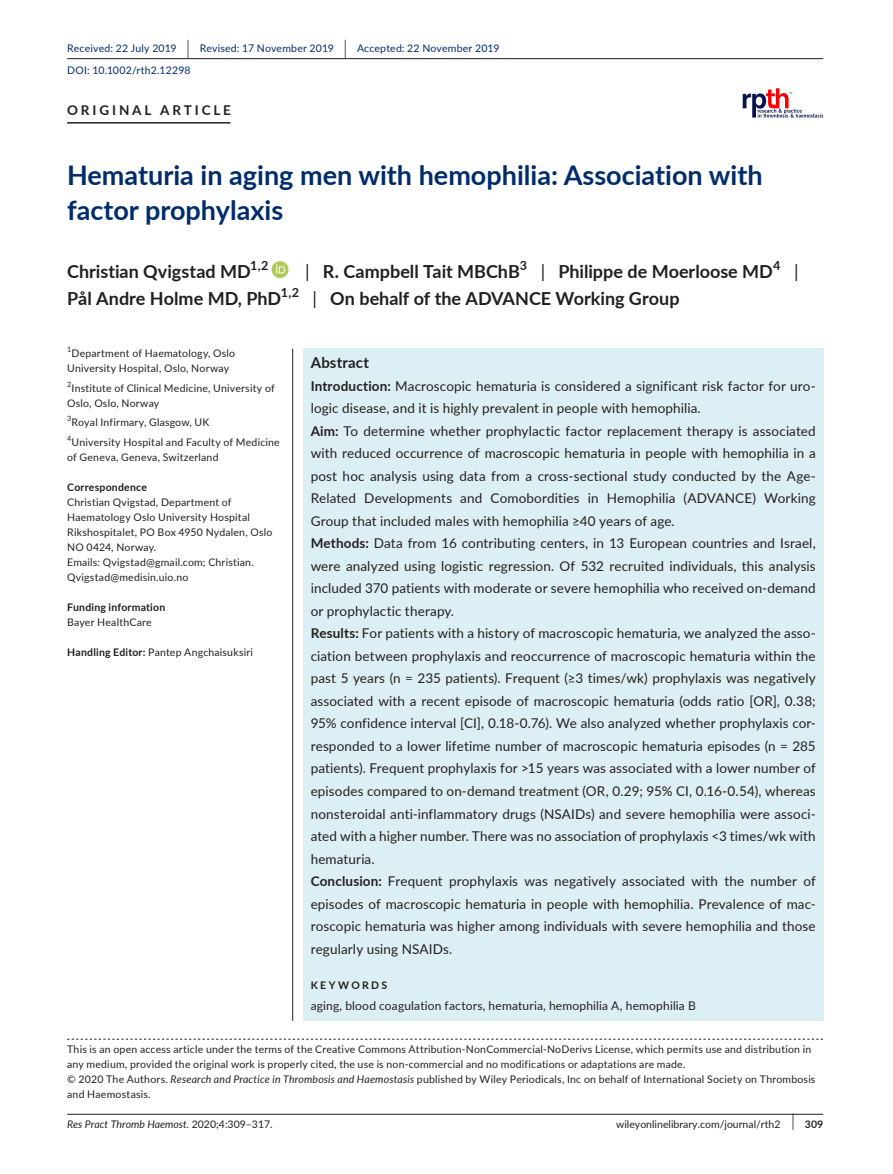
<style>
.page{position:relative;width:893px;height:1174px;background:#fff}
.page>*{position:absolute;margin:0;border:0;box-sizing:border-box;transform-origin:0 0}
.t1{font:700 27px/34.5px "Lato";color:#002c6b}
.t2{font:700 18px "Lato";color:#231f20}
.t3{font:18px "Lato";color:#231f20}
.t4{font:700 15px "Lato";letter-spacing:.015em;color:#231f20}
.t5{font:13.5px/22.5px "Lato";letter-spacing:.01em;color:#231f20}
.t6{font:700 13.5px "Lato";letter-spacing:.215em;color:#231f20}
.t7{font:700 12.6px "Lato";color:#231f20}
.t8{font:12px "Lato";letter-spacing:.015em;color:#231f20}
.t9{font:10.5px/15px "Lato";letter-spacing:.02em;color:#231f20}
.t10{font:10.5px/21.8px "Lato";letter-spacing:.015em;color:#002c6b}
.t11{font:10.5px "Lato";color:#231f20}
.t12{font:italic 10.5px "Lato";color:#231f20}
.t13{font:700 10.5px "Lato";letter-spacing:.02em;color:#231f20}
.t14{font:700 10.5px "Lato";letter-spacing:.22em;color:#231f20}
.t15{font:7.35px "Lato";color:#231f20}
.s1{font-size:19.65px;color:#231f20}
.s2{font-weight:400}
.s3{font-weight:700}
.s4{font-style:italic}
.s5{font-style:normal}
.s6{font-size:17.4px}
</style>
<div class="page">
<hr style="left:67px;top:1113px;width:756px;height:1px;background:#231f20">
<svg style="left:743px;top:88px;width:80px;height:30px"></svg>
<hr style="left:67px;top:58px;width:756px;height:1px;background:#231f20">
<hr style="left:67px;top:122px;width:163px;height:2px;background:#231f20">
<svg style="left:272px;top:261px;width:17px;height:17px"></svg>
<svg style="left:276px;top:264px;width:9px;height:9px"></svg>
<svg style="left:67px;top:1038px;width:756px;height:1px"></svg>
<div style="left:303px;top:349px;width:520px;height:671px;background:#dceff4"></div>
<hr style="left:292px;top:349px;width:1px;height:671px;background:#231f20">
<p class="t10" style="left:67px;top:37px;width:434px">Received: 22 July 2019 <span class="s1">|</span> Revised: 17 November 2019 <span class="s1">|</span> Accepted: 22 November 2019<br>DOI: 10.1002/rth2.12298</p>
<p class="t6" style="left:67px;top:100px;width:165px">ORIGINAL ARTICLE</p>
<h1 class="t1" style="left:67px;top:157px;width:697px">Hematuria in aging men with hemophilia: Association with factor prophylaxis</h1>
<h2 class="t2" style="left:67px;top:258px;width:185px">Christian Qvigstad MD</h2>
<p class="t7" style="left:250px;top:256px;width:20px">1,2</p>
<h2 class="t2" style="left:305px;top:258px;width:216px"><span class="s2">|</span> R. Campbell Tait MBChB</h2>
<p class="t7" style="left:520px;top:256px;width:9px">3</p>
<h2 class="t2" style="left:541px;top:258px;width:234px"><span class="s2">|</span> Philippe de Moerloose MD</h2>
<p class="t7" style="left:773px;top:256px;width:9px">4</p>
<h2 class="t3" style="left:794px;top:259px;width:6px">|</h2>
<h2 class="t2" style="left:67px;top:285px;width:216px">Pål Andre Holme MD, PhD</h2>
<p class="t7" style="left:281px;top:283px;width:20px">1,2</p>
<h2 class="t2" style="left:313px;top:285px;width:368px"><span class="s2">|</span> On behalf of the ADVANCE Working Group</h2>
<p class="t15" style="left:67px;top:344px;width:6px">1</p>
<p class="t9" style="left:67px;top:345px;width:169px;text-align:center">Department of Haematology, Oslo<br>University Hospital, Oslo, Norway</p>
<p class="t15" style="left:67px;top:379px;width:6px">2</p>
<p class="t9" style="left:67px;top:380px;width:209px;text-indent:4px">Institute of Clinical Medicine, University of<br>Oslo, Oslo, Norway</p>
<p class="t9" style="left:67px;top:412px;width:214px;line-height:19.5px"><sup>3</sup>Royal Infirmary, Glasgow, UK<br><sup>4</sup>University Hospital and Faculty of Medicine</p>
<p class="t9" style="left:67px;top:449px;width:153px">of Geneva, Geneva, Switzerland</p>
<p class="t13" style="left:67px;top:479px;width:81px">Correspondence</p>
<p class="t9" style="left:67px;top:494px;width:207px">Christian Qvigstad, Department of Haematology Oslo University Hospital Rikshospitalet, PO Box 4950 Nydalen, Oslo NO 0424, Norway.<br>Emails: Qvigstad@gmail.com; Christian.<br>Qvigstad@medisin.uio.no</p>
<p class="t13" style="left:67px;top:599px;width:100px">Funding information</p>
<p class="t9" style="left:67px;top:614px;width:86px">Bayer HealthCare</p>
<p class="t9" style="left:67px;top:644px;width:187px"><span class="s3">Handling Editor:</span> Pantep Angchaisuksiri</p>
<p class="t4" style="left:311px;top:352px;width:60px">Abstract</p>
<p class="t5" style="left:311px;top:374px;width:507px"><span class="s3">Introduction:</span> Macroscopic hematuria is considered a significant risk factor for uro&shy;logic disease, and it is highly prevalent in people with hemophilia.<br><span class="s3">Aim:</span> To determine whether prophylactic factor replacement therapy is associated with reduced occurrence of macroscopic hematuria in people with hemophilia in a post hoc analysis using data from a cross-sectional study conducted by the Age-Related Developments and Comobordities in Hemophilia (ADVANCE) Working Group that included males with hemophilia ≥40 years of age.<br><span class="s3">Methods:</span> Data from 16 contributing centers, in 13 European countries and Israel, were analyzed using logistic regression. Of 532 recruited individuals, this analysis included 370 patients with moderate or severe hemophilia who received on-demand or prophylactic therapy.<br><span class="s3">Results:</span> For patients with a history of macroscopic hematuria, we analyzed the asso&shy;ciation between prophylaxis and reoccurrence of macroscopic hematuria within the past 5 years (n = 235 patients). Frequent (≥3 times/wk) prophylaxis was negatively associated with a recent episode of macroscopic hematuria (odds ratio [OR], 0.38; 95% confidence interval [CI], 0.18-0.76). We also analyzed whether prophylaxis cor&shy;responded to a lower lifetime number of macroscopic hematuria episodes (n = 285 patients). Frequent prophylaxis for &gt;15 years was associated with a lower number of episodes compared to on-demand treatment (OR, 0.29; 95% CI, 0.16-0.54), whereas nonsteroidal anti-inflammatory drugs (NSAIDs) and severe hemophilia were associ&shy;ated with a higher number. There was no association of prophylaxis &lt;3 times/wk with hematuria.<br><span class="s3">Conclusion:</span> Frequent prophylaxis was negatively associated with the number of episodes of macroscopic hematuria in people with hemophilia. Prevalence of mac&shy;roscopic hematuria was higher among individuals with severe hemophilia and those regularly using NSAIDs.</p>
<p class="t14" style="left:311px;top:977px;width:78px">KEYWORDS</p>
<p class="t8" style="left:311px;top:997px;width:387px">aging, blood coagulation factors, hematuria, hemophilia A, hemophilia B</p>
<p class="t9" style="left:67px;top:1041px;width:750px">This is an open access article under the terms of the Creative Commons Attribution-NonCommercial-NoDerivs License, which permits use and distribution in any medium, provided the original work is properly cited, the use is non-commercial and no modifications or adaptations are made.<br>© 2020 The Authors. <span class="s4">Research and Practice in Thrombosis and Haemostasis</span> published by Wiley Periodicals, Inc on behalf of International Society on Thrombosis and Haemostasis.</p>
<p class="t12" style="left:67px;top:1116px;width:207px">Res Pract Thromb Haemost. <span class="s5">2020;4:309–317.</span></p>
<p class="t11" style="left:616px;top:1116px;width:209px">wileyonlinelibrary.com/journal/rth2 <span class="s6">|</span> <span class="s3">309</span></p>
</div>
